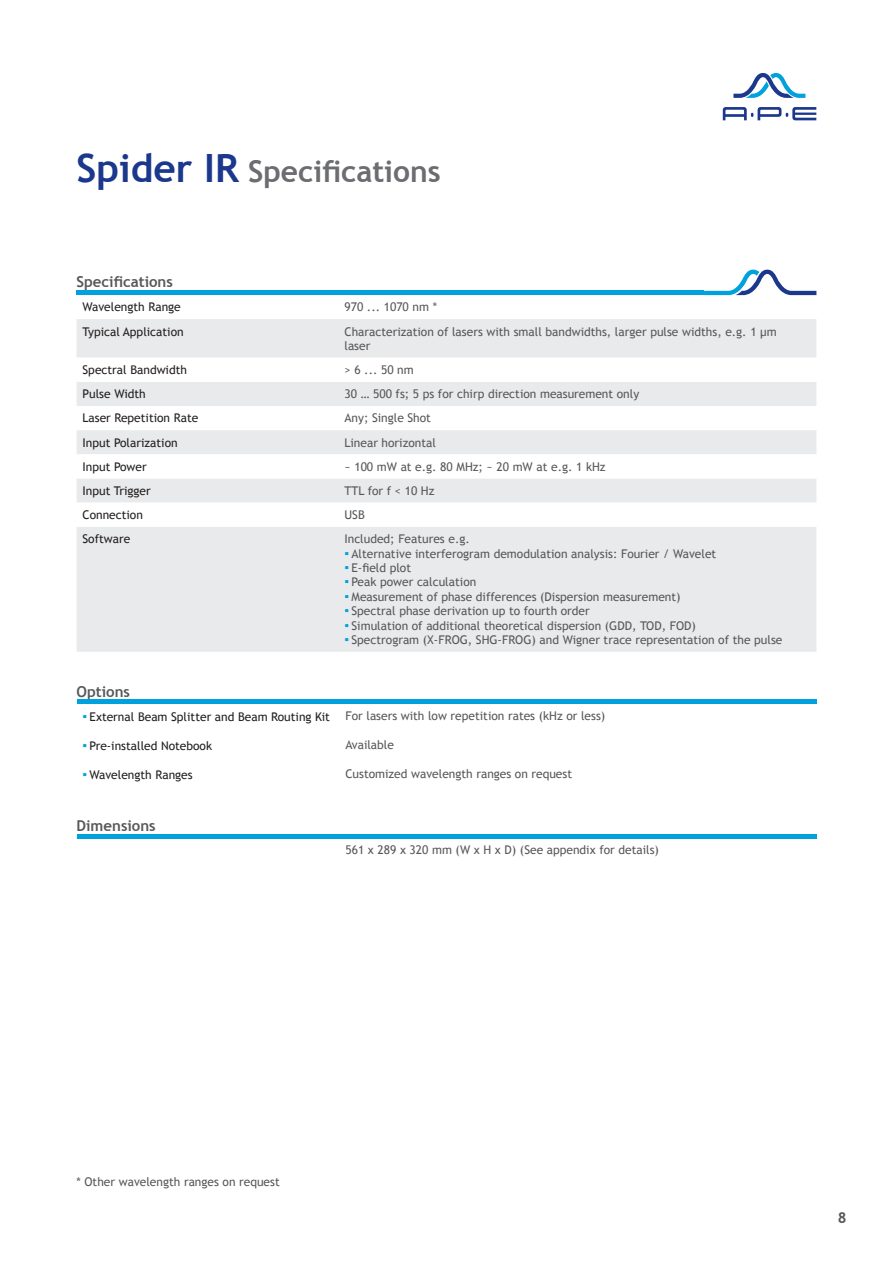
<style>
.page{position:relative;width:893px;height:1263px;background:#fff}
.page>*{position:absolute;margin:0;border:0;box-sizing:border-box;transform-origin:0 0}
.Seitenüberschrift_fe{font:700 30px "Trebuchet MS";color:#6c6d70}
.Tabellen_Überschrift{font:700 15px "Trebuchet MS";color:#57585a}
.Tabellen_Text_rechts{font:12px/14.4px "Trebuchet MS";color:#57585a}
.Tabellen_Text_links{font:12px "Trebuchet MS";color:#231f20}
.Fußnoten{font:12px "Trebuchet MS";color:#57585a}
.s1{font-size:39px;color:#1b388c}
.s2{font-size:13.5px;color:#00a1dd}
</style>
<div class="page">
<svg style="left:723px;top:107px;width:93px;height:13px"></svg>
<svg style="left:733px;top:73px;width:72px;height:25px"></svg>
<svg style="left:77px;top:703px;width:739px;height:1px"></svg>
<svg style="left:77px;top:838px;width:738px;height:1px"></svg>
<div style="left:77px;top:319px;width:739px;height:333px;background:#e9eaeb"></div>
<svg style="left:77px;top:358px;width:739px;height:169px"></svg>
<hr style="left:77px;top:291px;width:627px;height:4px;background:#00a1dd">
<svg style="left:704px;top:270px;width:112px;height:25px"></svg>
<hr style="left:77px;top:834px;width:739px;height:4px;background:#00a1dd">
<hr style="left:77px;top:699px;width:739px;height:4px;background:#00a1dd">
<p class="Seitenüberschrift_fe" style="left:77px;top:152px;width:366px"><span class="s1">Spider IR</span> Specifications</p>
<p class="Tabellen_Überschrift" style="left:77px;top:273px;width:98px">Specifications</p>
<p class="Tabellen_Text_links" style="left:83px;top:300px;width:100px">Wavelength Range</p>
<p class="Tabellen_Text_rechts" style="left:344px;top:300px;width:94px">970 ... 1070 nm *</p>
<p class="Tabellen_Text_links" style="left:83px;top:324px;width:103px">Typical Application</p>
<p class="Tabellen_Text_rechts" style="left:344px;top:324px;width:434px">Characterization of lasers with small bandwidths, larger pulse widths, e.g. 1 µm laser</p>
<p class="Tabellen_Text_links" style="left:83px;top:363px;width:106px">Spectral Bandwidth</p>
<p class="Tabellen_Text_rechts" style="left:344px;top:363px;width:71px">&gt; 6 ... 50 nm</p>
<p class="Tabellen_Text_links" style="left:83px;top:387px;width:65px">Pulse Width</p>
<p class="Tabellen_Text_rechts" style="left:344px;top:387px;width:296px">30 … 500 fs; 5 ps for chirp direction measurement only</p>
<p class="Tabellen_Text_links" style="left:83px;top:411px;width:117px">Laser Repetition Rate</p>
<p class="Tabellen_Text_rechts" style="left:344px;top:411px;width:88px">Any; Single Shot</p>
<p class="Tabellen_Text_links" style="left:83px;top:435px;width:97px">Input Polarization</p>
<p class="Tabellen_Text_rechts" style="left:344px;top:435px;width:93px">Linear horizontal</p>
<p class="Tabellen_Text_links" style="left:83px;top:459px;width:66px">Input Power</p>
<p class="Tabellen_Text_rechts" style="left:344px;top:459px;width:263px">~ 100 mW at e.g. 80 MHz; ~ 20 mW at e.g. 1 kHz</p>
<p class="Tabellen_Text_links" style="left:83px;top:484px;width:70px">Input Trigger</p>
<p class="Tabellen_Text_rechts" style="left:344px;top:484px;width:92px">TTL for f &lt; 10 Hz</p>
<p class="Tabellen_Text_links" style="left:83px;top:508px;width:62px">Connection</p>
<p class="Tabellen_Text_rechts" style="left:344px;top:508px;width:22px">USB</p>
<p class="Tabellen_Text_links" style="left:83px;top:532px;width:49px">Software</p>
<p class="Tabellen_Text_rechts" style="left:344px;top:532px;width:127px">Included; Features e.g.</p>
<p class="Tabellen_Text_rechts" style="left:344px;top:546px;width:373px"><span class="s2">▪</span> Alternative interferogram demodulation analysis: Fourier / Wavelet</p>
<p class="Tabellen_Text_rechts" style="left:344px;top:561px;width:68px"><span class="s2">▪</span> E-field plot</p>
<p class="Tabellen_Text_rechts" style="left:344px;top:575px;width:133px"><span class="s2">▪</span> Peak power calculation</p>
<p class="Tabellen_Text_rechts" style="left:344px;top:590px;width:338px"><span class="s2">▪</span> Measurement of phase differences (Dispersion measurement)</p>
<p class="Tabellen_Text_rechts" style="left:344px;top:604px;width:247px"><span class="s2">▪</span> Spectral phase derivation up to fourth order</p>
<p class="Tabellen_Text_rechts" style="left:344px;top:618px;width:353px"><span class="s2">▪</span> Simulation of additional theoretical dispersion (GDD, TOD, FOD)</p>
<p class="Tabellen_Text_rechts" style="left:344px;top:633px;width:439px"><span class="s2">▪</span> Spectrogram (X-FROG, SHG-FROG) and Wigner trace representation of the pulse</p>
<p class="Tabellen_Überschrift" style="left:77px;top:682px;width:55px">Options</p>
<p class="Tabellen_Text_links" style="left:83px;top:710px;width:249px"><span class="s2">▪</span> External Beam Splitter and Beam Routing Kit</p>
<p class="Tabellen_Text_links" style="left:83px;top:739px;width:131px"><span class="s2">▪</span> Pre-installed Notebook</p>
<p class="Tabellen_Text_links" style="left:83px;top:767px;width:112px"><span class="s2">▪</span> Wavelength Ranges</p>
<p class="Tabellen_Überschrift" style="left:77px;top:817px;width:81px">Dimensions</p>
<p class="Tabellen_Text_rechts" style="left:345px;top:709px;width:261px">For lasers with low repetition rates (kHz or less)</p>
<p class="Tabellen_Text_rechts" style="left:345px;top:737px;width:50px">Available</p>
<p class="Tabellen_Text_rechts" style="left:345px;top:766px;width:228px">Customized wavelength ranges on request</p>
<p class="Tabellen_Text_rechts" style="left:345px;top:843px;width:315px">561 x 289 x 320 mm (W x H x D) (See appendix for details)</p>
<p class="Fußnoten" style="left:77px;top:1175px;width:205px">* Other wavelength ranges on request</p>
<p class="Tabellen_Überschrift" style="left:838px;top:1208px;width:10px">8</p>
</div>
